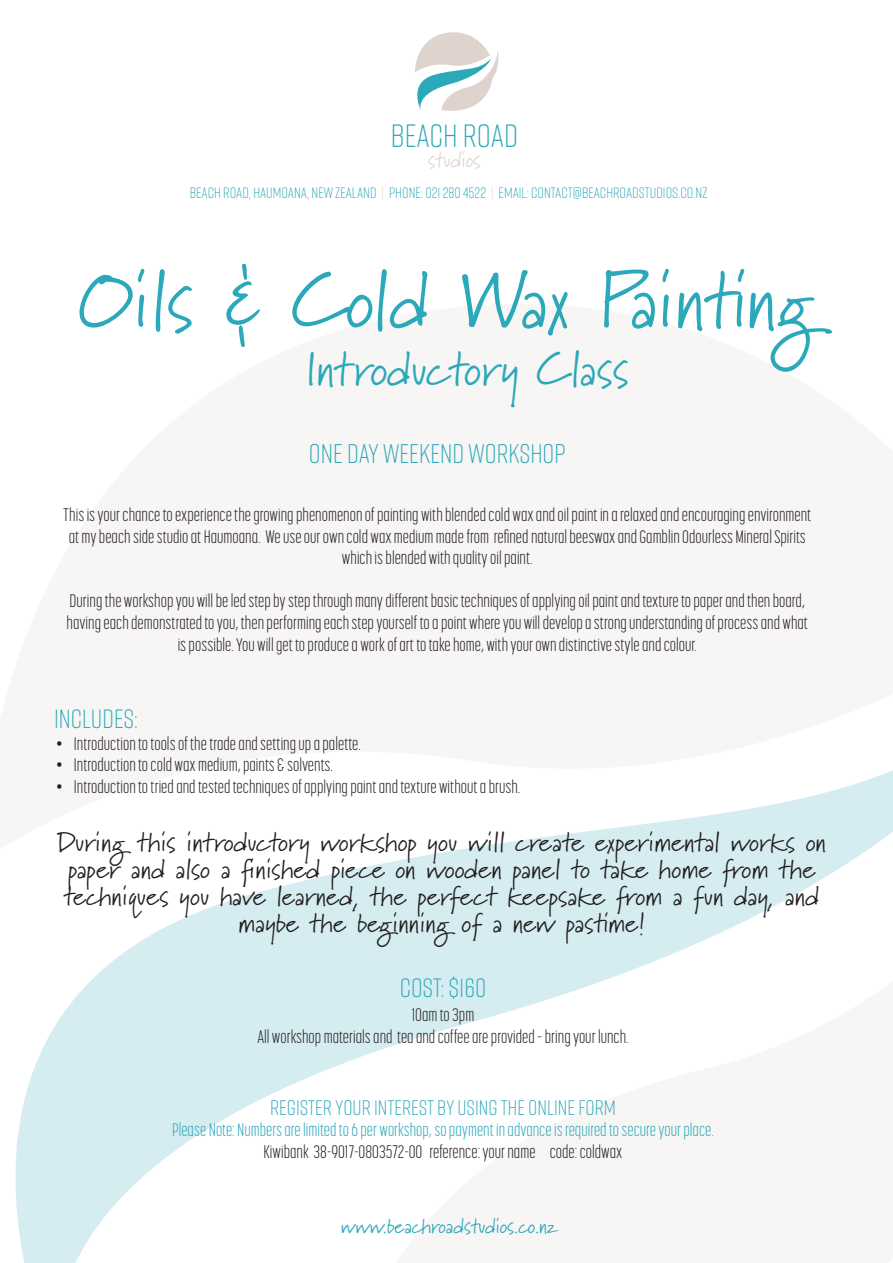
<style>
.page{position:relative;width:893px;height:1263px;background:#fff}
.page>*{position:absolute;margin:0;border:0;box-sizing:border-box;transform-origin:0 0}
.t1{font:79.8px "Marydale";color:#2ba8b9}
.t2{font:48px "Marydale";color:#2ba8b9}
.t3{font:300 32.25px "Rift Soft";color:#2ba8b9}
.t4{font:27px/27px "Marydale";color:#231f20;text-align:center}
.t5{font:300 27px "Rift Soft";color:#2ba8b9}
.t6{font:300 26.4px "Rift Soft";color:#2ba8b9}
.t7{font:22.05px "Marydale";letter-spacing:-.015em;color:#dfd4cd}
.t8{font:300 21px "Rift Soft";color:#2ba8b9}
.t9{font:21px "Marydale";color:#2ba8b9}
.t10{font:300 18px/21.6px "Korolev Compressed";color:#231f20;text-align:center}
.t11{font:300 18px "Korolev Compressed";color:#2ba8b9}
.t12{font:300 15px "Rift Soft";color:#2ba8b9}
.s1{color:#dfd4cd}
</style>
<div class="page">
<svg style="left:414px;top:32px;width:85px;height:79px"></svg>
<svg style="left:15px;top:870px;width:335px;height:393px;fill:#d5edf1"></svg>
<svg style="left:350px;top:864px;width:496px;height:197px;fill:#d5edf1"></svg>
<svg style="left:381px;top:770px;width:512px;height:94px"></svg>
<p class="t3" style="left:391px;top:113px;width:129px">BEACH ROAD</p>
<p class="t7" style="left:428px;top:147px;width:54px">studios</p>
<p class="t12" style="left:190px;top:182px;width:519px">BEACH ROAD, HAUMOANA, NEW ZEALAND <span class="s1">|</span> PHONE: 021 280 4522 <span class="s1">|</span> EMAIL: CONTACT@BEACHROADSTUDIOS.CO.NZ</p>
<p class="t1" style="left:78px;top:253px;width:737px">Oils &amp; Cold Wax Painting</p>
<p class="t2" style="left:305px;top:341px;width:325px">Introductory Class</p>
<p class="t5" style="left:309px;top:435px;width:258px">ONE DAY WEEKEND WORKSHOP</p>
<p class="t10" style="left:63px;top:504px;width:749px">This is your chance to experience the growing phenomenon of painting with blended cold wax and oil paint in a relaxed and encouraging environment at my beach side studio at Haumoana. We use our own cold wax medium made from refined natural beeswax and Gamblin Odourless Mineral Spirits which is blended with quality oil paint.</p>
<p class="t10" style="left:67px;top:590px;width:743px">During the workshop you will be led step by step through many different basic techniques of applying oil paint and texture to paper and then board, having each demonstrated to you, then performing each step yourself to a point where you will develop a strong understanding of process and what is possible. You will get to produce a work of art to take home, with your own distinctive style and colour.</p>
<p class="t6" style="left:54px;top:700px;width:85px">INCLUDES:</p>
<p class="t10" style="left:56px;top:732px;width:306px">• Introduction to tools of the trade and setting up a palette.</p>
<p class="t10" style="left:56px;top:754px;width:278px">• Introduction to cold wax medium, paints &amp; solvents.</p>
<p class="t10" style="left:56px;top:776px;width:466px">• Introduction to tried and tested techniques of applying paint and texture without a brush.</p>
<p class="t4" style="left:57px;top:828px;width:770px">During this introductory workshop you will create experimental works on paper and also a finished piece on wooden panel to take home from the techniques you have learned, the perfect keepsake from a fun day, and maybe the beginning of a new pastime!</p>
<p class="t6" style="left:400px;top:970px;width:88px">COST: $160</p>
<p class="t10" style="left:412px;top:1004px;width:64px">10am to 3pm</p>
<p class="t10" style="left:257px;top:1026px;width:373px">All workshop materials and tea and coffee are provided – bring your lunch.</p>
<p class="t8" style="left:270px;top:1093px;width:348px">REGISTER YOUR INTEREST BY USING THE ONLINE FORM</p>
<p class="t11" style="left:172px;top:1120px;width:543px">Please Note: Numbers are limited to 6 per workshop, so payment in advance is required to secure your place.</p>
<p class="t10" style="left:264px;top:1141px;width:360px">Kiwibank 38-9017-0803572-00 reference: your name code: coldwax</p>
<p class="t9" style="left:341px;top:1213px;width:217px">www.beachroadstudios.co.nz</p>
</div>
